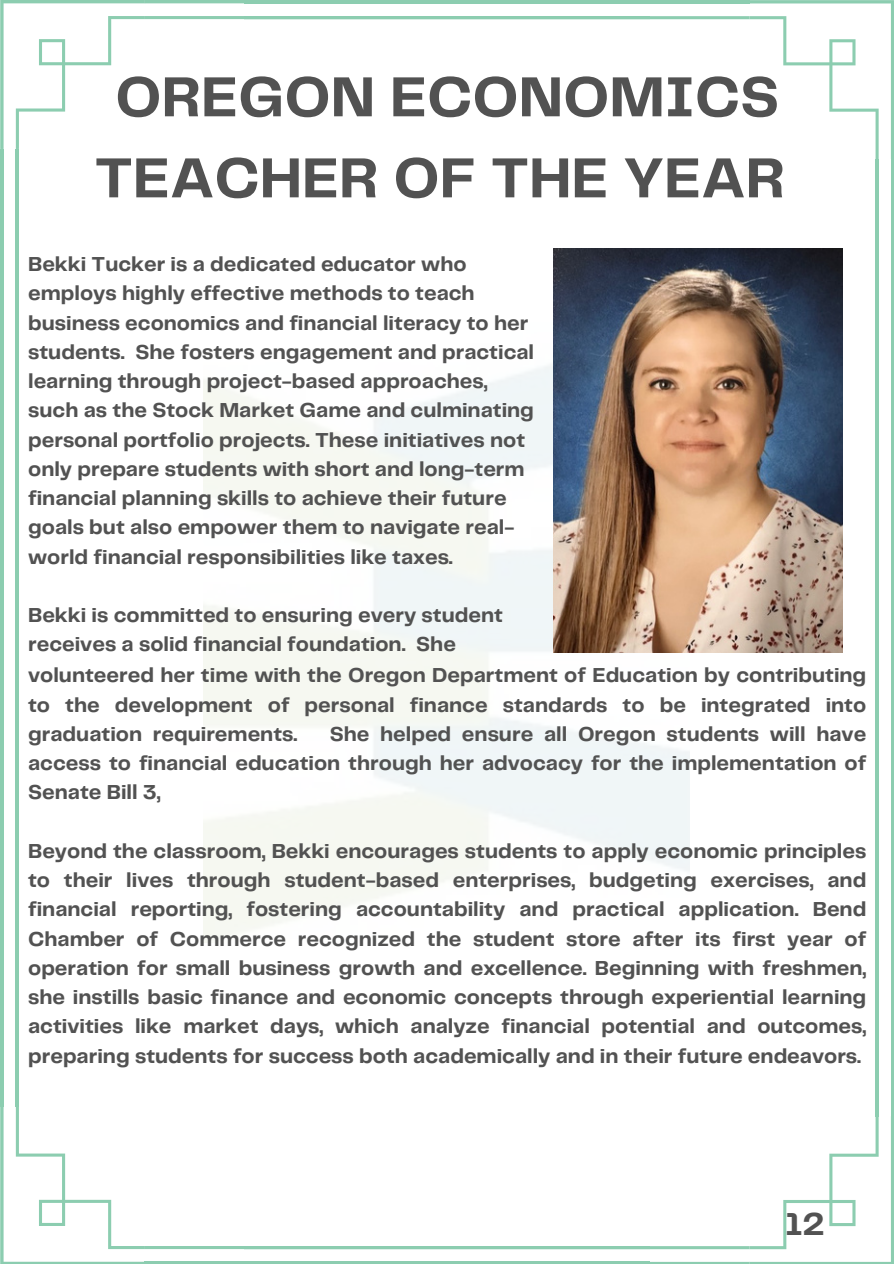
<style>
.page{position:relative;width:894px;height:1264px;background:#fff}
.page>*{position:absolute;margin:0;border:0;box-sizing:border-box;transform-origin:0 0}
.t1{font:700 58.5px/81px "Telegraf";color:#525252;text-align:center}
.t2{font:700 33px "Telegraf";color:#525252}
.t3{font:700 21px/29.2px "Telegraf";color:#525252;text-align:justify}
</style>
<div class="page">
<hr style="left:16px;top:149px;width:3px;height:957px;background:#8ccdb0">
<hr style="left:0;top:149px;width:4px;height:957px;background:#8ccdb0">
<hr style="left:875px;top:159px;width:3px;height:957px;background:#8ccdb0">
<hr style="left:890px;top:159px;width:3px;height:957px;background:#8ccdb0">
<svg style="left:0;top:0;width:893px;height:159px"></svg>
<hr style="left:245px;top:0;width:504px;height:3px;background:#8ccdb0">
<svg style="left:0;top:1106px;width:893px;height:157px"></svg>
<img style="left:203px;top:364px;width:486px;height:578px">
<img style="left:553px;top:248px;width:288px;height:404px">
<h1 class="t1" style="left:94px;top:59px;width:692px">OREGON ECONOMICS<br>TEACHER OF THE YEAR</h1>
<p class="t3" style="left:28px;top:250px;width:507px;text-align:left">Bekki Tucker is a dedicated educator who employs highly effective methods to teach business economics and financial literacy to her students. She fosters engagement and practical learning through project-based approaches, such as the Stock Market Game and culminating personal portfolio projects. These initiatives not only prepare students with short and long-term financial planning skills to achieve their future goals but also empower them to navigate real&shy;world financial responsibilities like taxes.</p>
<p class="t3" style="left:28px;top:601px;width:476px">Bekki is committed to ensuring every student receives a solid financial foundation. She</p>
<p class="t3" style="left:28px;top:661px;width:839px">volunteered her time with the Oregon Department of Education by contributing to the development of personal finance standards to be integrated into graduation requirements.</p>
<p class="t3" style="left:28px;top:720px;width:839px;text-indent:301px">She helped ensure all Oregon students will have access to financial education through her advocacy for the implementation of Senate Bill 3,</p>
<p class="t3" style="left:28px;top:837px;width:839px">Beyond the classroom, Bekki encourages students to apply economic principles to their lives through student-based enterprises, budgeting exercises, and financial reporting, fostering accountability and practical application. Bend Chamber of Commerce recognized the student store after its first year of operation for small business growth and excellence. Beginning with freshmen, she instills basic finance and economic concepts through experiential learning activities like market days, which analyze financial potential and outcomes, preparing students for success both academically and in their future endeavors.</p>
<p class="t2" style="left:784px;top:1209px;width:41px">12</p>
</div>
